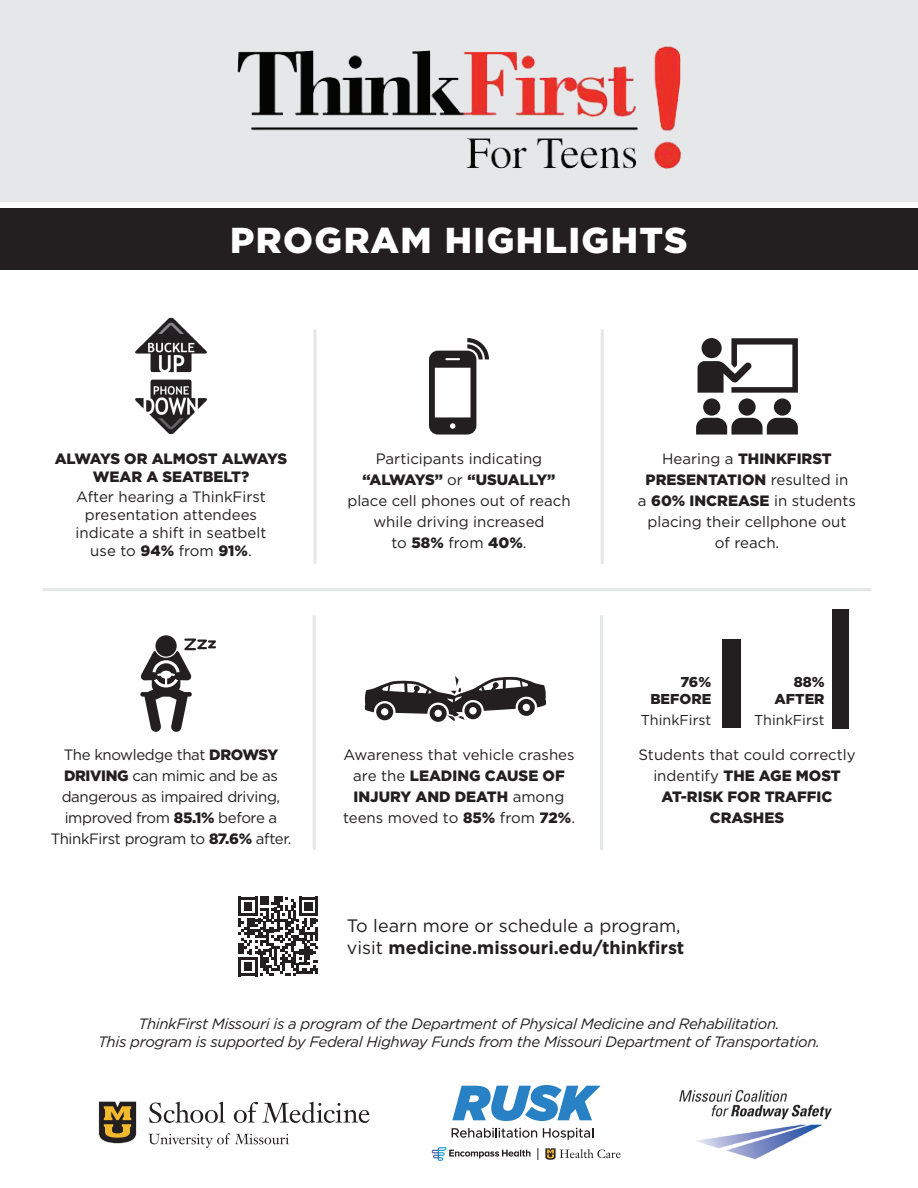
<style>
.page{position:relative;width:918px;height:1188px;background:#fff}
.page>*{position:absolute;margin:0;border:0;box-sizing:border-box;transform-origin:0 0}
.t1{font:900 36px "Gotham";letter-spacing:.04em;color:#fff}
.t2{font:18px/21.6px "Gotham";color:#231f20}
.t3{font:15px/21px "Gotham";color:#231f20;text-align:center}
.t4{font:italic 15px/18px "Gotham";letter-spacing:-.025em;color:#231f20;text-align:center}
.t5{font:15px/21px "Gotham";letter-spacing:-.025em;color:#231f20;text-align:center}
.t6{font:900 15px/18px "Gotham";color:#231f20;text-align:center}
.t7{font:14.25px "Gotham";color:#231f20}
.t8{font:900 14.25px/17.2px "Gotham";color:#231f20;text-align:right}
.s1{font-weight:900}
.s2{font-weight:700}
</style>
<div class="page">
<div style="left:0;top:0;width:918px;height:202px;background:#e6e7e9"></div>
<img style="left:237px;top:46px;width:445px;height:123px">
<svg style="left:99px;top:1101px;width:37px;height:43px"></svg>
<svg style="left:148px;top:1133px;width:141px;height:15px"></svg>
<svg style="left:149px;top:1102px;width:76px;height:21px"></svg>
<svg style="left:234px;top:1102px;width:136px;height:21px"></svg>
<svg style="left:239px;top:897px;width:79px;height:79px"></svg>
<div style="left:0;top:208px;width:918px;height:61px;background:#231f20"></div>
<div style="left:723px;top:639px;width:18px;height:89px;background:#231f20"></div>
<div style="left:832px;top:609px;width:17px;height:119px;background:#231f20"></div>
<svg style="left:429px;top:338px;width:60px;height:97px"></svg>
<svg style="left:364px;top:676px;width:182px;height:46px"></svg>
<svg style="left:698px;top:338px;width:100px;height:55px"></svg>
<div style="left:703px;top:398px;width:17px;height:18px;background:#231f20;border-radius:50%"></div>
<div style="left:738px;top:398px;width:18px;height:18px;background:#231f20;border-radius:50%"></div>
<div style="left:774px;top:398px;width:17px;height:18px;background:#231f20;border-radius:50%"></div>
<svg style="left:696px;top:418px;width:102px;height:17px"></svg>
<svg style="left:140px;top:635px;width:76px;height:97px"></svg>
<hr style="left:42px;top:588px;width:830px;height:3px;background:#e6e7e9">
<hr style="left:314px;top:329px;width:2px;height:235px;background:#e6e7e9">
<hr style="left:601px;top:329px;width:3px;height:235px;background:#e6e7e9">
<hr style="left:313px;top:615px;width:3px;height:235px;background:#e6e7e9">
<hr style="left:600px;top:615px;width:3px;height:235px;background:#e6e7e9">
<img style="left:679px;top:1089px;width:153px;height:71px">
<svg style="left:452px;top:1085px;width:149px;height:36px"></svg>
<svg style="left:452px;top:1128px;width:85px;height:10px"></svg>
<svg style="left:543px;top:1128px;width:50px;height:12px"></svg>
<svg style="left:432px;top:1147px;width:98px;height:14px"></svg>
<svg style="left:538px;top:1148px;width:1px;height:12px"></svg>
<svg style="left:545px;top:1148px;width:76px;height:12px"></svg>
<img style="left:135px;top:317px;width:72px;height:118px">
<h1 class="t1" style="left:230px;top:215px;width:459px">PROGRAM HIGHLIGHTS</h1>
<p class="t6" style="left:55px;top:450px;width:234px">ALWAYS OR ALMOST ALWAYS<br>WEAR A SEATBELT?</p>
<p class="t3" style="left:76px;top:488px;width:192px;line-height:18px">After hearing a ThinkFirst presentation attendees indicate a shift in seatbelt use to <span class="s1">94%</span> from <span class="s1">91%</span>.</p>
<p class="t3" style="left:347px;top:448px;width:225px">Participants indicating <span class="s1">“ALWAYS”</span> or <span class="s1">“USUALLY” </span>place cell phones out of reach while driving increased<br>to <span class="s1">58%</span> from <span class="s1">40%</span>.</p>
<p class="t3" style="left:638px;top:448px;width:220px">Hearing a <span class="s1">THINKFIRST<br>PRESENTATION</span> resulted in<br>a <span class="s1">60% INCREASE</span> in students placing their cellphone out<br>of reach.</p>
<p class="t8" style="left:650px;top:673px;width:62px">76%<br>BEFORE</p>
<p class="t7" style="left:641px;top:710px;width:72px">ThinkFirst</p>
<p class="t8" style="left:775px;top:673px;width:51px">88%<br>AFTER</p>
<p class="t7" style="left:754px;top:710px;width:72px">ThinkFirst</p>
<p class="t5" style="left:51px;top:744px;width:242px">The knowledge that <span class="s1">DROWSY<br>DRIVING</span> can mimic and be as dangerous as impaired driving, improved from <span class="s1">85.1%</span> before a<br>ThinkFirst program to <span class="s1">87.6%</span> after.</p>
<p class="t3" style="left:343px;top:744px;width:234px">Awareness that vehicle crashes are the <span class="s1">LEADING CAUSE OF<br>INJURY AND DEATH</span> among teens moved to <span class="s1">85%</span> from <span class="s1">72%</span>.</p>
<p class="t3" style="left:638px;top:744px;width:219px">Students that could correctly indentify <span class="s1">THE AGE MOST<br>AT-RISK FOR TRAFFIC<br>CRASHES</span></p>
<p class="t2" style="left:347px;top:914px;width:339px">To learn more or schedule a program, visit <span class="s2">medicine.missouri.edu/thinkfirst</span></p>
<p class="t4" style="left:98px;top:1015px;width:723px">ThinkFirst Missouri is a program of the Department of Physical Medicine and Rehabilitation.<br>This program is supported by Federal Highway Funds from the Missouri Department of Transportation.</p>
</div>
